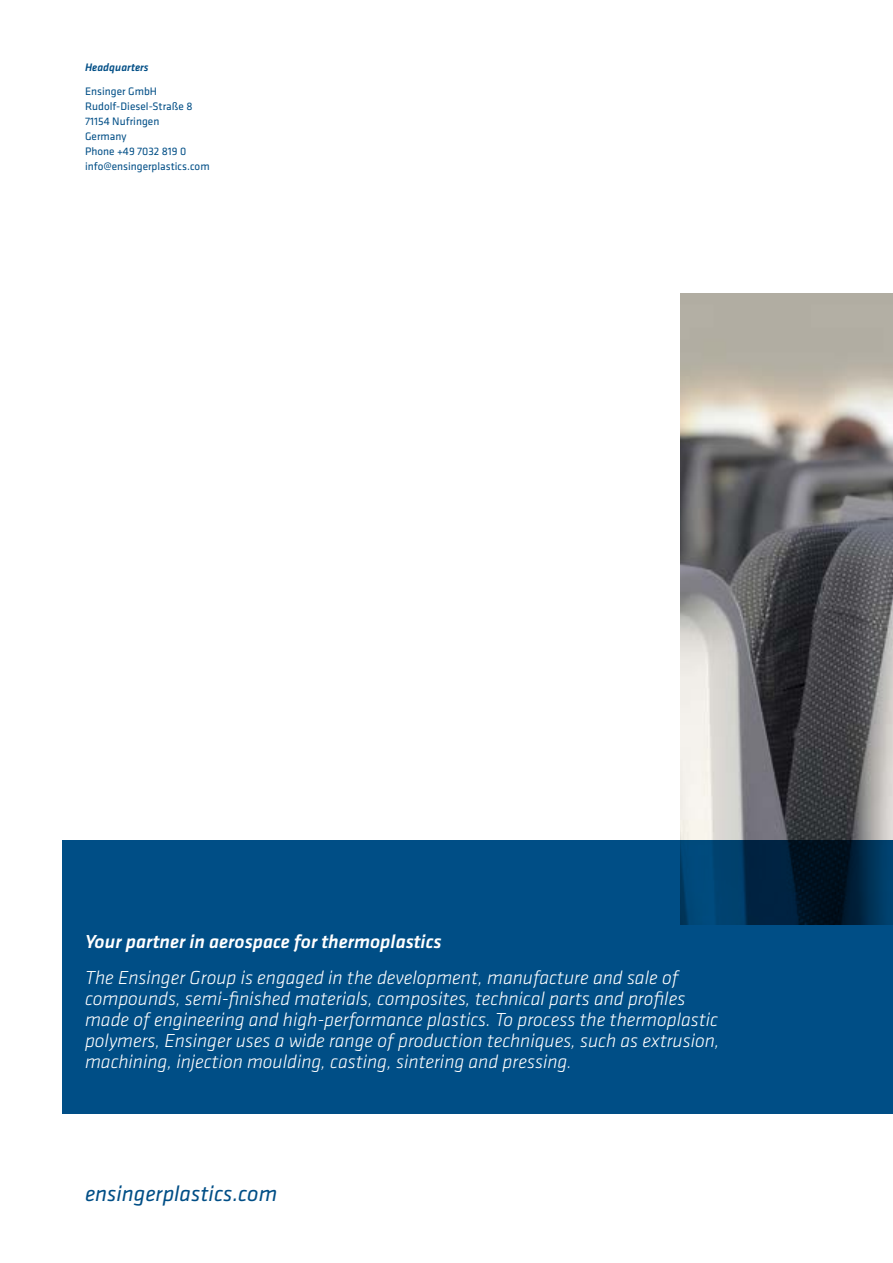
<style>
.page{position:relative;width:893px;height:1263px;background:#fff}
.page>*{position:absolute;margin:0;border:0;box-sizing:border-box;transform-origin:0 0}
.t1{font:italic 22.5px "Klavika";color:#004e86}
.t2{font:italic 300 19.5px/21px "Klavika";color:#fff}
.t3{font:italic 500 19.5px "Klavika";color:#fff}
.t4{font:11.25px/15px "Klavika";letter-spacing:.005em;color:#004e86}
.t5{font:italic 500 11.25px "Klavika";letter-spacing:.005em;color:#004e86}
</style>
<div class="page">
<div style="left:62px;top:840px;width:831px;height:273px;background:#004e86"></div>
<img style="left:680px;top:294px;width:213px;height:630px">
<p class="t5" style="left:85px;top:60px;width:65px">Headquarters</p>
<p class="t4" style="left:85px;top:84px;width:126px">Ensinger GmbH<br>Rudolf-Diesel-Straße 8<br>71154 Nufringen<br>Germany<br>Phone +49 7032 819 0 info@ensingerplastics.com</p>
<p class="t3" style="left:85px;top:928px;width:358px">Your partner in aerospace for thermoplastics</p>
<p class="t2" style="left:85px;top:966px;width:636px">The Ensinger Group is engaged in the development, manufacture and sale of compounds, semi-finished materials, composites, technical parts and profiles made of engineering and high-performance plastics. To process the thermoplastic polymers, Ensinger uses a wide range of production techniques, such as extrusion, machining, injection moulding, casting, sintering and pressing.</p>
<p class="t1" style="left:85px;top:1179px;width:194px">ensingerplastics.com</p>
</div>
